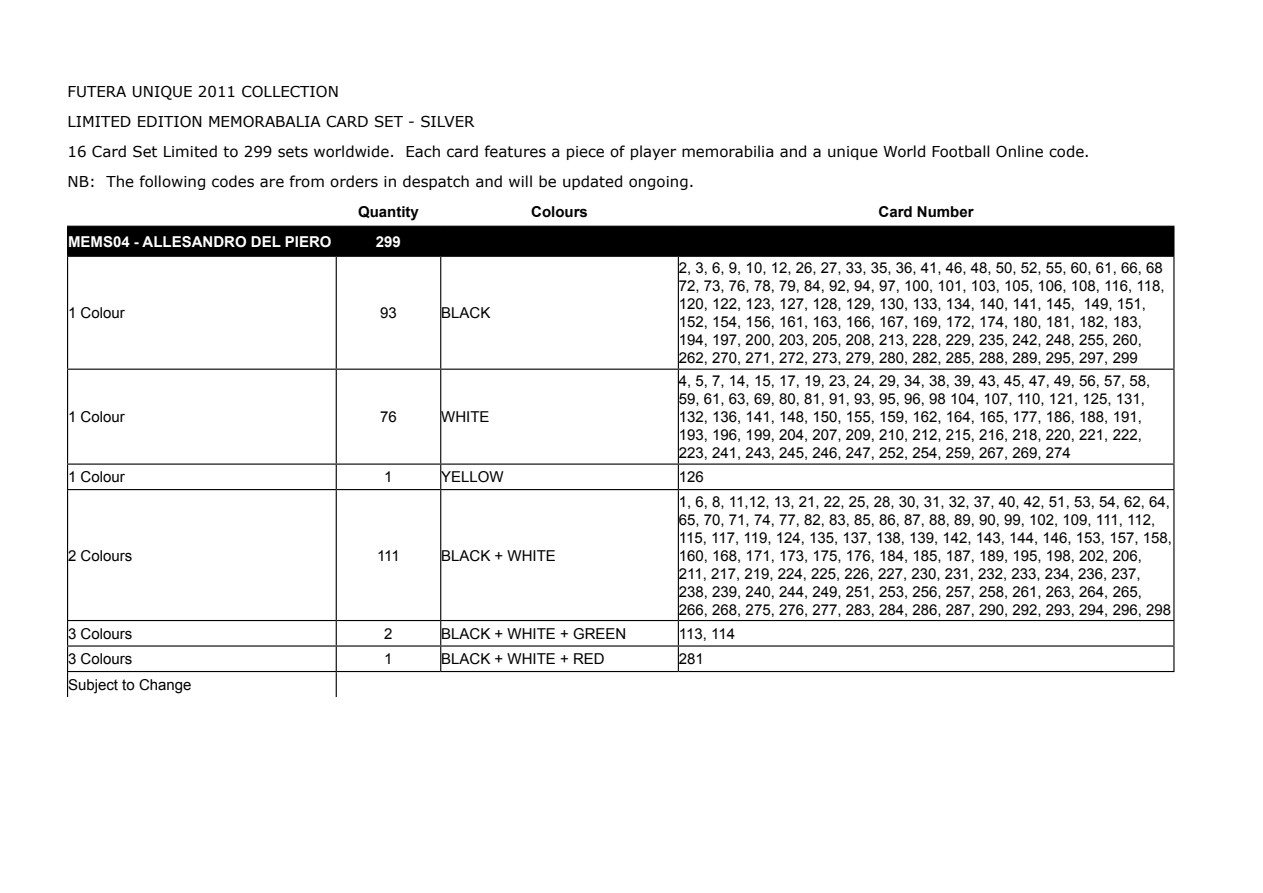
<style>
.page{position:relative;width:1263px;height:893px;background:#fff}
.page>*{position:absolute;margin:0;border:0;box-sizing:border-box;transform-origin:0 0}
.t1{font:15px/18px "Arial";color:#000}
.t2{font:15px/30px "Verdana";color:#000}
.t3{font:700 15px "Arial";color:#fff}
.t4{font:700 15px "Arial";color:#000}
</style>
<div class="page">
<div style="left:67px;top:226px;width:1107px;height:30px;background:#000"></div>
<hr style="left:67px;top:257px;width:1px;height:112px;background:#000">
<hr style="left:67px;top:256px;width:269px;height:1px;background:#000">
<hr style="left:336px;top:256px;width:105px;height:1px;background:#000">
<hr style="left:441px;top:256px;width:237px;height:1px;background:#000">
<hr style="left:678px;top:256px;width:496px;height:1px;background:#000">
<hr style="left:336px;top:257px;width:1px;height:112px;background:#000">
<hr style="left:440px;top:257px;width:1px;height:112px;background:#000">
<hr style="left:678px;top:257px;width:1px;height:112px;background:#000">
<hr style="left:1173px;top:257px;width:1px;height:112px;background:#000">
<hr style="left:67px;top:370px;width:1px;height:93px;background:#000">
<hr style="left:67px;top:369px;width:269px;height:1px;background:#000">
<hr style="left:336px;top:369px;width:105px;height:1px;background:#000">
<hr style="left:441px;top:369px;width:237px;height:1px;background:#000">
<hr style="left:678px;top:369px;width:496px;height:1px;background:#000">
<hr style="left:336px;top:370px;width:1px;height:93px;background:#000">
<hr style="left:440px;top:370px;width:1px;height:93px;background:#000">
<hr style="left:678px;top:370px;width:1px;height:93px;background:#000">
<hr style="left:1173px;top:370px;width:1px;height:93px;background:#000">
<svg style="left:67px;top:465px;width:1px;height:24px"></svg>
<hr style="left:67px;top:463px;width:269px;height:2px;background:#000">
<hr style="left:336px;top:463px;width:105px;height:2px;background:#000">
<hr style="left:441px;top:463px;width:237px;height:2px;background:#000">
<hr style="left:678px;top:463px;width:496px;height:2px;background:#000">
<svg style="left:336px;top:465px;width:1px;height:24px"></svg>
<svg style="left:440px;top:465px;width:1px;height:24px"></svg>
<svg style="left:678px;top:465px;width:1px;height:24px"></svg>
<svg style="left:1173px;top:465px;width:1px;height:24px"></svg>
<hr style="left:67px;top:490px;width:1px;height:130px;background:#000">
<hr style="left:67px;top:489px;width:269px;height:1px;background:#000">
<hr style="left:336px;top:489px;width:105px;height:1px;background:#000">
<hr style="left:441px;top:489px;width:237px;height:1px;background:#000">
<hr style="left:678px;top:489px;width:496px;height:1px;background:#000">
<hr style="left:336px;top:490px;width:1px;height:130px;background:#000">
<hr style="left:440px;top:490px;width:1px;height:130px;background:#000">
<hr style="left:678px;top:490px;width:1px;height:130px;background:#000">
<hr style="left:1173px;top:490px;width:1px;height:130px;background:#000">
<hr style="left:67px;top:620px;width:269px;height:1px;background:#000">
<hr style="left:336px;top:620px;width:105px;height:1px;background:#000">
<hr style="left:441px;top:620px;width:237px;height:1px;background:#000">
<hr style="left:678px;top:620px;width:496px;height:1px;background:#000">
<hr style="left:67px;top:645px;width:269px;height:2px;background:#000">
<hr style="left:336px;top:645px;width:105px;height:2px;background:#000">
<hr style="left:441px;top:645px;width:237px;height:2px;background:#000">
<hr style="left:678px;top:645px;width:496px;height:2px;background:#000">
<svg style="left:440px;top:621px;width:1px;height:50px"></svg>
<svg style="left:678px;top:621px;width:1px;height:50px"></svg>
<svg style="left:1173px;top:621px;width:1px;height:50px"></svg>
<hr style="left:67px;top:671px;width:269px;height:1px;background:#000">
<hr style="left:336px;top:671px;width:105px;height:1px;background:#000">
<hr style="left:441px;top:671px;width:237px;height:1px;background:#000">
<hr style="left:678px;top:671px;width:496px;height:1px;background:#000">
<svg style="left:67px;top:621px;width:1px;height:76px"></svg>
<svg style="left:336px;top:621px;width:1px;height:76px"></svg>
<p class="t2" style="left:68px;top:77px;width:1024px">FUTERA UNIQUE 2011 COLLECTION<br>LIMITED EDITION MEMORABALIA CARD SET - SILVER<br>16 Card Set Limited to 299 sets worldwide. Each card features a piece of player memorabilia and a unique World Football Online code.<br>NB: The following codes are from orders in despatch and will be updated ongoing.</p>
<p class="t4" style="left:358px;top:201px;width:62px">Quantity</p>
<p class="t4" style="left:531px;top:201px;width:58px">Colours</p>
<p class="t4" style="left:879px;top:201px;width:97px">Card Number</p>
<p class="t3" style="left:68px;top:231px;width:265px">MEMS04 - ALLESANDRO DEL PIERO</p>
<p class="t3" style="left:376px;top:231px;width:27px">299</p>
<p class="t1" style="left:68px;top:304px;width:58px">1 Colour</p>
<p class="t1" style="left:380px;top:304px;width:18px">93</p>
<p class="t1" style="left:441px;top:304px;width:51px">BLACK</p>
<p class="t1" style="left:68px;top:408px;width:58px">1 Colour</p>
<p class="t1" style="left:380px;top:408px;width:18px">76</p>
<p class="t1" style="left:441px;top:408px;width:50px">WHITE</p>
<p class="t1" style="left:679px;top:259px;width:487px">2, 3, 6, 9, 10, 12, 26, 27, 33, 35, 36, 41, 46, 48, 50, 52, 55, 60, 61, 66, 68<br>72, 73, 76, 78, 79, 84, 92, 94, 97, 100, 101, 103, 105, 106, 108, 116, 118, 120, 122, 123, 127, 128, 129, 130, 133, 134, 140, 141, 145, 149, 151, 152, 154, 156, 161, 163, 166, 167, 169, 172, 174, 180, 181, 182, 183, 194, 197, 200, 203, 205, 208, 213, 228, 229, 235, 242, 248, 255, 260, 262, 270, 271, 272, 273, 279, 280, 282, 285, 288, 289, 295, 297, 299</p>
<p class="t1" style="left:679px;top:372px;width:473px">4, 5, 7, 14, 15, 17, 19, 23, 24, 29, 34, 38, 39, 43, 45, 47, 49, 56, 57, 58, 59, 61, 63, 69, 80, 81, 91, 93, 95, 96, 98 104, 107, 110, 121, 125, 131, 132, 136, 141, 148, 150, 155, 159, 162, 164, 165, 177, 186, 188, 191, 193, 196, 199, 204, 207, 209, 210, 212, 215, 216, 218, 220, 221, 222, 223, 241, 243, 245, 246, 247, 252, 254, 259, 267, 269, 274</p>
<p class="t1" style="left:68px;top:468px;width:58px">1 Colour</p>
<p class="t1" style="left:384px;top:468px;width:10px">1</p>
<p class="t1" style="left:441px;top:468px;width:64px">YELLOW</p>
<p class="t1" style="left:679px;top:468px;width:27px">126</p>
<p class="t1" style="left:68px;top:546px;width:66px">2 Colours</p>
<p class="t1" style="left:377px;top:546px;width:24px">111</p>
<p class="t1" style="left:441px;top:546px;width:116px">BLACK + WHITE</p>
<p class="t1" style="left:679px;top:492px;width:494px">1, 6, 8, 11,12, 13, 21, 22, 25, 28, 30, 31, 32, 37, 40, 42, 51, 53, 54, 62, 64, 65, 70, 71, 74, 77, 82, 83, 85, 86, 87, 88, 89, 90, 99, 102, 109, 111, 112, 115, 117, 119, 124, 135, 137, 138, 139, 142, 143, 144, 146, 153, 157, 158, 160, 168, 171, 173, 175, 176, 184, 185, 187, 189, 195, 198, 202, 206, 211, 217, 219, 224, 225, 226, 227, 230, 231, 232, 233, 234, 236, 237, 238, 239, 240, 244, 249, 251, 253, 256, 257, 258, 261, 263, 264, 265, 266, 268, 275, 276, 277, 283, 284, 286, 287, 290, 292, 293, 294, 296, 298</p>
<p class="t1" style="left:68px;top:625px;width:66px">3 Colours</p>
<p class="t1" style="left:384px;top:625px;width:10px">2</p>
<p class="t1" style="left:441px;top:625px;width:187px">BLACK + WHITE + GREEN</p>
<p class="t1" style="left:679px;top:625px;width:58px">113, 114</p>
<p class="t1" style="left:68px;top:650px;width:66px">3 Colours</p>
<p class="t1" style="left:384px;top:650px;width:10px">1</p>
<p class="t1" style="left:441px;top:650px;width:165px">BLACK + WHITE + RED</p>
<p class="t1" style="left:679px;top:650px;width:27px">281</p>
<p class="t1" style="left:68px;top:676px;width:125px">Subject to Change</p>
</div>
